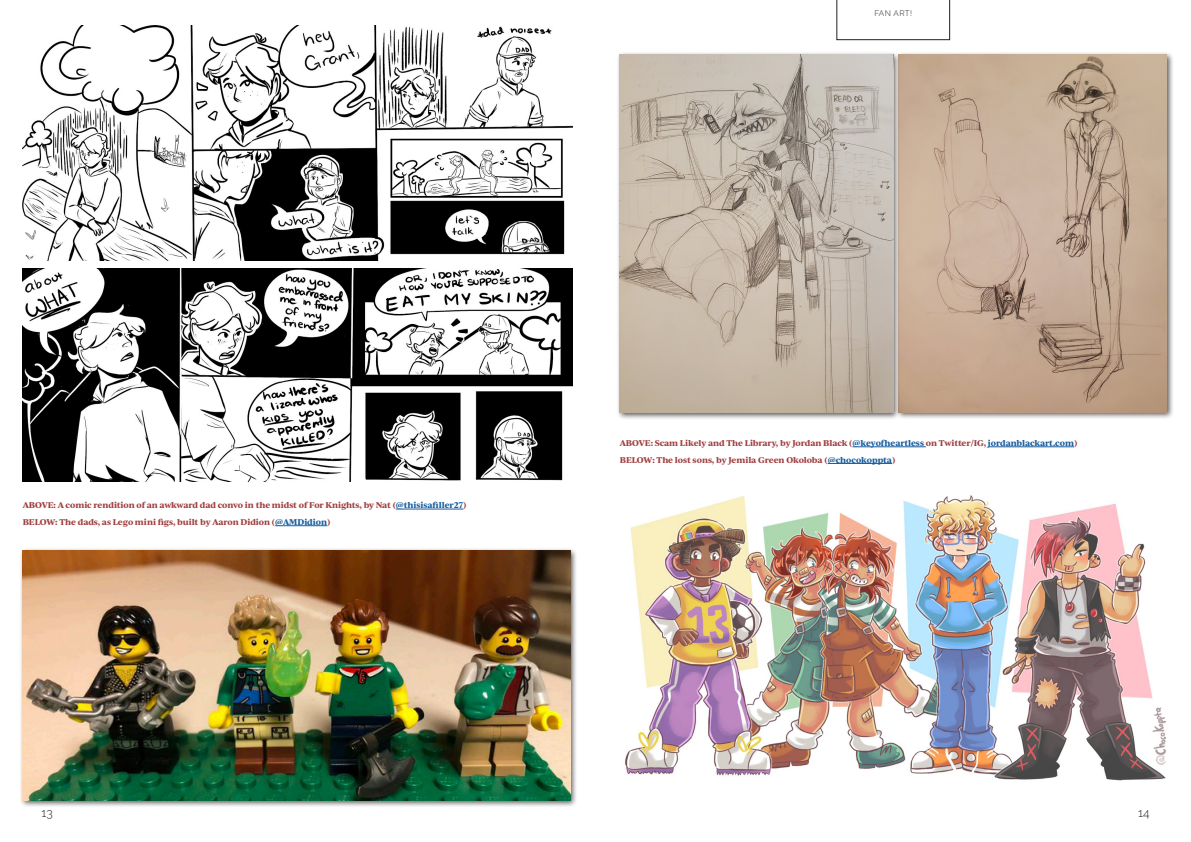
<style>
.page{position:relative;width:1191px;height:842px;background:#fff}
.page>*{position:absolute;margin:0;border:0;box-sizing:border-box;transform-origin:0 0}
.t1{font:300 12px "Raleway";color:#231f20}
.Main_text_-_8pt_-_co{font:700 8px "Ivy Journal";letter-spacing:-.01em;color:#a13f40}
.Section_box_-_Headli{font:300 8px "Raleway";letter-spacing:.045em;color:#231f20}
.s1{color:#175d9e}
</style>
<div class="page">
<img style="left:23px;top:25px;width:550px;height:236px">
<div style="left:19px;top:547px;width:559px;height:261px;background:#231f20;opacity:.75"></div>
<img style="left:23px;top:551px;width:547px;height:249px">
<img style="left:23px;top:269px;width:550px;height:213px">
<svg style="left:836px;top:0;width:114px;height:40px"></svg>
<div style="left:895px;top:51px;width:279px;height:369px;background:#231f20;opacity:.75"></div>
<img style="left:900px;top:55px;width:266px;height:357px">
<div style="left:616px;top:51px;width:284px;height:369px;background:#231f20;opacity:.75"></div>
<img style="left:620px;top:55px;width:273px;height:358px">
<hr style="left:852px;top:447px;width:74px;height:1px;background:#175d9e">
<hr style="left:988px;top:447px;width:86px;height:1px;background:#175d9e">
<hr style="left:827px;top:463px;width:65px;height:1px;background:#175d9e">
<img style="left:625px;top:495px;width:542px;height:286px">
<hr style="left:396px;top:509px;width:67px;height:1px;background:#175d9e">
<hr style="left:275px;top:525px;width:52px;height:1px;background:#175d9e">
<p class="Section_box_-_Headli" style="left:874px;top:9px;width:39px">FAN ART!</p>
<p class="Main_text_-_8pt_-_co" style="left:23px;top:499px;width:445px">ABOVE: A comic rendition of an awkward dad convo in the midst of For Knights, by Nat (<span class="s1">@thisisafiller27</span>)</p>
<p class="Main_text_-_8pt_-_co" style="left:23px;top:516px;width:309px">BELOW: The dads, as Lego mini figs, built by Aaron Didion (<span class="s1">@AMDidion</span>)</p>
<p class="Main_text_-_8pt_-_co" style="left:620px;top:437px;width:459px">ABOVE: Scam Likely and The Library, by Jordan Black (<span class="s1">@keyofheartless</span> on Twitter/IG, <span class="s1">jordanblackart.com</span>)</p>
<p class="Main_text_-_8pt_-_co" style="left:620px;top:454px;width:277px">BELOW: The lost sons, by Jemila Green Okoloba (<span class="s1">@chocokoppta</span>)</p>
<h1 class="t1" style="left:42px;top:806px;width:13px">13</h1>
<h1 class="t1" style="left:1138px;top:806px;width:13px">14</h1>
</div>
